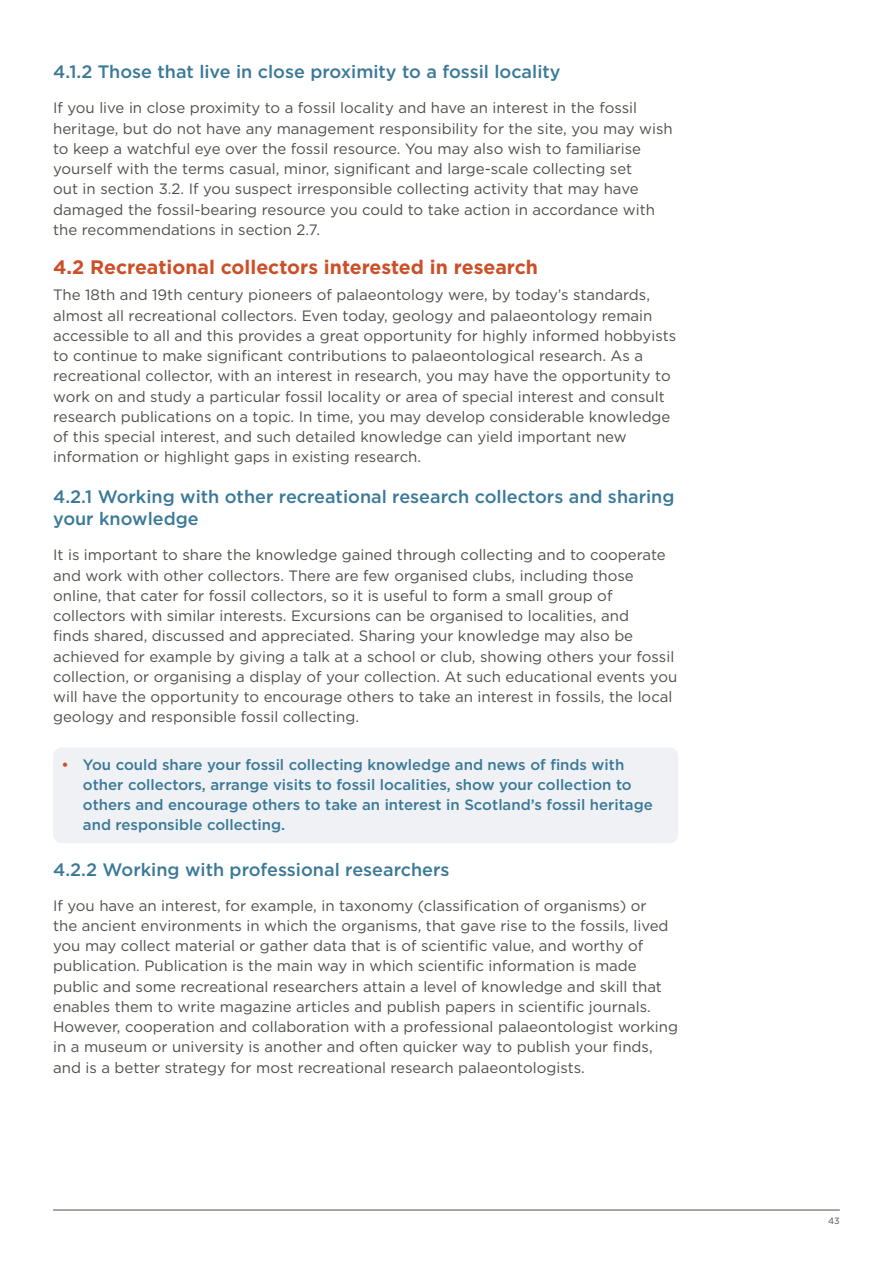
<style>
.page{position:relative;width:893px;height:1263px;background:#fff}
.page>*{position:absolute;margin:0;border:0;box-sizing:border-box;transform-origin:0 0}
.Heading_2{font:700 19.5px "Gotham";color:#cc5027}
.Heading_3{font:500 18px/22.5px "Gotham";color:#3a7998}
.Paragraph{font:15px/20.2px "Gotham";color:#4d5149}
.List__Bulleted_Highlight{font:500 15px/20.2px "Gotham";color:#3a7998}
.t1{font:9px "Gotham";color:#4d5149}
.s1{color:#cc5027}
</style>
<div class="page">
<hr style="left:53px;top:1210px;width:787px;height:1px;background:#4d5149">
<div style="left:53px;top:747px;width:625px;height:96px;background:#eff1f4;border-radius:9px"></div>
<h4 class="Heading_3" style="left:53px;top:60px;width:509px">4.1.2 Those that live in close proximity to a fossil locality</h4>
<p class="Paragraph" style="left:53px;top:98px;width:621px">If you live in close proximity to a fossil locality and have an interest in the fossil heritage, but do not have any management responsibility for the site, you may wish to keep a watchful eye over the fossil resource. You may also wish to familiarise yourself with the terms casual, minor, significant and large-scale collecting set<br>out in section 3.2. If you suspect irresponsible collecting activity that may have damaged the fossil-bearing resource you could to take action in accordance with the recommendations in section 2.7.</p>
<h3 class="Heading_2" style="left:53px;top:254px;width:486px">4.2 Recreational collectors interested in research</h3>
<p class="Paragraph" style="left:53px;top:285px;width:624px">The 18th and 19th century pioneers of palaeontology were, by today’s standards, almost all recreational collectors. Even today, geology and palaeontology remain accessible to all and this provides a great opportunity for highly informed hobbyists to continue to make significant contributions to palaeontological research. As a recreational collector, with an interest in research, you may have the opportunity to work on and study a particular fossil locality or area of special interest and consult research publications on a topic. In time, you may develop considerable knowledge of this special interest, and such detailed knowledge can yield important new information or highlight gaps in existing research.</p>
<h4 class="Heading_3" style="left:53px;top:485px;width:623px">4.2.1 Working with other recreational research collectors and sharing your knowledge</h4>
<p class="Paragraph" style="left:53px;top:545px;width:626px">It is important to share the knowledge gained through collecting and to cooperate and work with other collectors. There are few organised clubs, including those online, that cater for fossil collectors, so it is useful to form a small group of collectors with similar interests. Excursions can be organised to localities, and<br>finds shared, discussed and appreciated. Sharing your knowledge may also be achieved for example by giving a talk at a school or club, showing others your fossil collection, or organising a display of your collection. At such educational events you will have the opportunity to encourage others to take an interest in fossils, the local geology and responsible fossil collecting.</p>
<p class="List__Bulleted_Highlight" style="left:83px;top:754px;width:571px;text-indent:-21px"><span class="s1">•</span> You could share your fossil collecting knowledge and news of finds with other collectors, arrange visits to fossil localities, show your collection to others and encourage others to take an interest in Scotland’s fossil heritage and responsible collecting.</p>
<h4 class="Heading_3" style="left:53px;top:858px;width:398px">4.2.2 Working with professional researchers</h4>
<p class="Paragraph" style="left:53px;top:895px;width:626px">If you have an interest, for example, in taxonomy (classification of organisms) or<br>the ancient environments in which the organisms, that gave rise to the fossils, lived you may collect material or gather data that is of scientific value, and worthy of publication. Publication is the main way in which scientific information is made public and some recreational researchers attain a level of knowledge and skill that enables them to write magazine articles and publish papers in scientific journals.<br>However, cooperation and collaboration with a professional palaeontologist working in a museum or university is another and often quicker way to publish your finds, and is a better strategy for most recreational research palaeontologists.</p>
<p class="t1" style="left:828px;top:1215px;width:13px">43</p>
</div>
